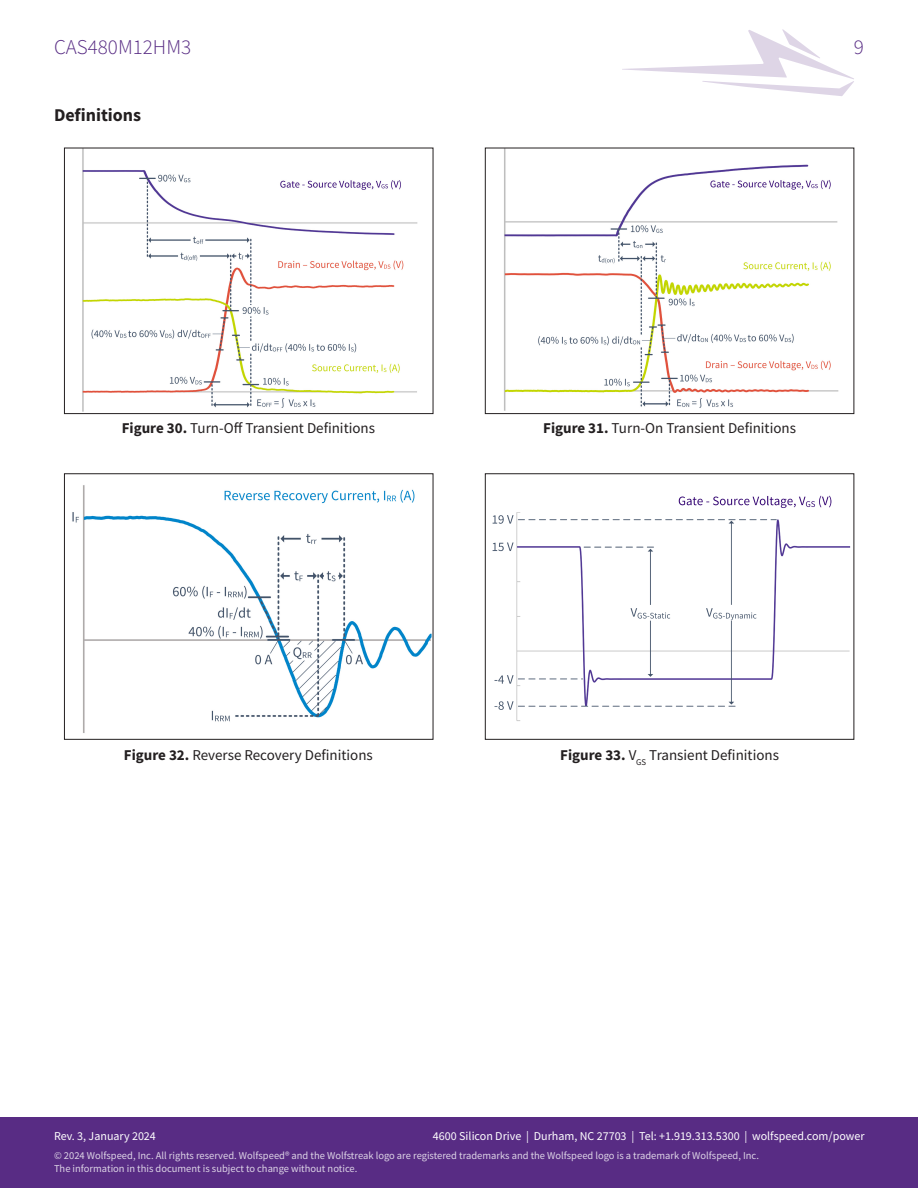
<style>
.page{position:relative;width:918px;height:1188px;background:#fff}
.page>*{position:absolute;margin:0;border:0;box-sizing:border-box;transform-origin:0 0}
.t1{font:300 21px "Source Sans Pro";color:#582c84}
.Section{font:700 18px "Source Sans Pro";color:#231f20}
.Section-2{font:15px "Source Sans Pro";color:#231f20}
.t2{font:12px "Source Sans Pro";color:#fff}
.t3{font:10.5px/12.6px "Source Sans Pro";color:#fff}
.s1{font-weight:700}
</style>
<div class="page">
<svg style="left:622px;top:29px;width:232px;height:67px"></svg>
<div style="left:0;top:1118px;width:918px;height:70px;background:#582c84"></div>
<img style="left:72px;top:485px;width:359px;height:248px">
<div style="left:64px;top:473px;width:369px;height:267px;border:1px solid #231f20"></div>
<img style="left:492px;top:495px;width:359px;height:226px">
<div style="left:485px;top:473px;width:369px;height:267px;border:1px solid #231f20"></div>
<img style="left:82px;top:150px;width:336px;height:262px">
<div style="left:64px;top:148px;width:369px;height:266px;border:1px solid #231f20"></div>
<img style="left:504px;top:150px;width:335px;height:261px">
<div style="left:485px;top:148px;width:369px;height:266px;border:1px solid #231f20"></div>
<h1 class="t1" style="left:54px;top:34px;width:139px">CAS480M12HM3</h1>
<h1 class="t1" style="left:854px;top:34px;width:12px">9</h1>
<p class="Section" style="left:54px;top:103px;width:89px">Definitions</p>
<p class="Section-2" style="left:122px;top:419px;width:255px"><span class="s1">Figure 30.</span> Turn-Off Transient Definitions</p>
<p class="Section-2" style="left:543px;top:419px;width:254px"><span class="s1">Figure 31.</span> Turn-On Transient Definitions</p>
<p class="Section-2" style="left:124px;top:745px;width:251px"><span class="s1">Figure 32.</span> Reverse Recovery Definitions</p>
<p class="Section-2" style="left:560px;top:745px;width:220px"><span class="s1">Figure 33.</span> V<sub>GS</sub> Transient Definitions</p>
<p class="t2" style="left:433px;top:1129px;width:433px">4600 Silicon Drive | Durham, NC 27703 | Tel: +1.919.313.5300 | wolfspeed.com/power</p>
<p class="t2" style="left:54px;top:1129px;width:103px">Rev. 3, January 2024</p>
<p class="t3" style="left:54px;top:1149px;width:707px">© 2024 Wolfspeed, Inc. All rights reserved. Wolfspeed® and the Wolfstreak logo are registered trademarks and the Wolfspeed logo is a trademark of Wolfspeed, Inc.<br>The information in this document is subject to change without notice.</p>
</div>
